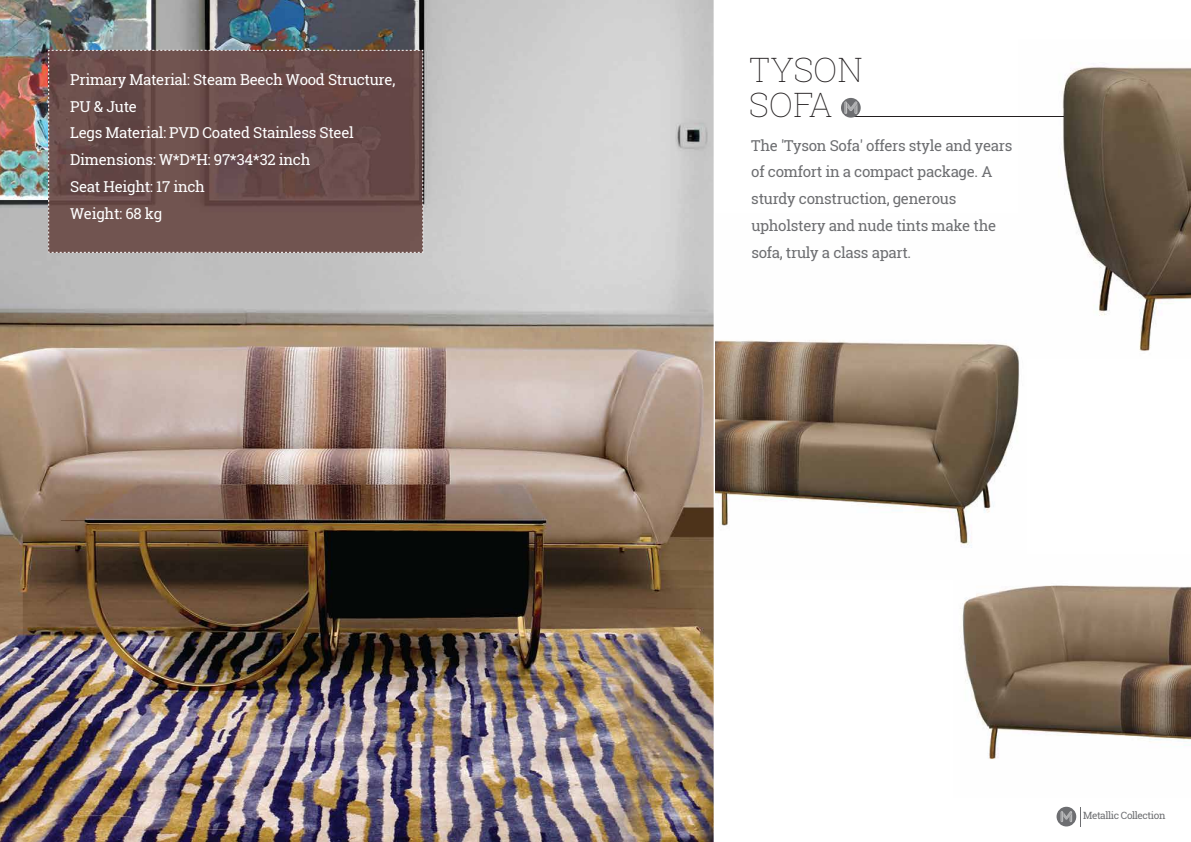
<style>
.page{position:relative;width:1191px;height:842px;background:#fff}
.page>*{position:absolute;margin:0;border:0;box-sizing:border-box;transform-origin:0 0}
.t1{font:100 33.6px/34.3px "Roboto Slab";color:#231f20}
.t2{font:15px/26.8px "Roboto Slab";letter-spacing:-.02em;color:#fff}
.t3{font:15px/26.8px "Roboto Slab";letter-spacing:-.02em;color:#6d6e71}
.t4{font:10px "Roboto Slab";letter-spacing:-.04em;color:#6d6e71}
</style>
<div class="page">
<img style="left:1062px;top:66px;width:129px;height:285px">
<img style="left:0;top:0;width:713px;height:842px">
<svg style="left:48px;top:50px;width:375px;height:203px;background:#6b4e4c"></svg>
<img style="left:715px;top:340px;width:305px;height:208px">
<img style="left:962px;top:585px;width:229px;height:174px">
<hr style="left:853px;top:116px;width:210px;height:1px;background:#231f20">
<div style="left:1056px;top:807px;width:20px;height:19px;background:#6d6e71;border-radius:50%"></div>
<svg style="left:1080px;top:807px;width:1px;height:19px"></svg>
<svg style="left:1060px;top:811px;width:12px;height:11px"></svg>
<svg style="left:841px;top:98px;width:19px;height:20px"></svg>
<svg style="left:844px;top:102px;width:13px;height:12px"></svg>
<p class="t2" style="left:70px;top:66px;width:326px">Primary Material: Steam Beech Wood Structure,<br>PU &amp; Jute<br>Legs Material: PVD Coated Stainless Steel<br>Dimensions: W*D*H: 97*34*32 inch<br>Seat Height: 17 inch<br>Weight: 68 kg</p>
<h1 class="t1" style="left:749px;top:52px;width:115px">TYSON<br>SOFA</h1>
<p class="t3" style="left:751px;top:132px;width:263px">The 'Tyson Sofa' offers style and years of comfort in a compact package. A sturdy construction, generous upholstery and nude tints make the sofa, truly a class apart.</p>
<p class="t4" style="left:1083px;top:809px;width:84px">Metallic Collection</p>
</div>
